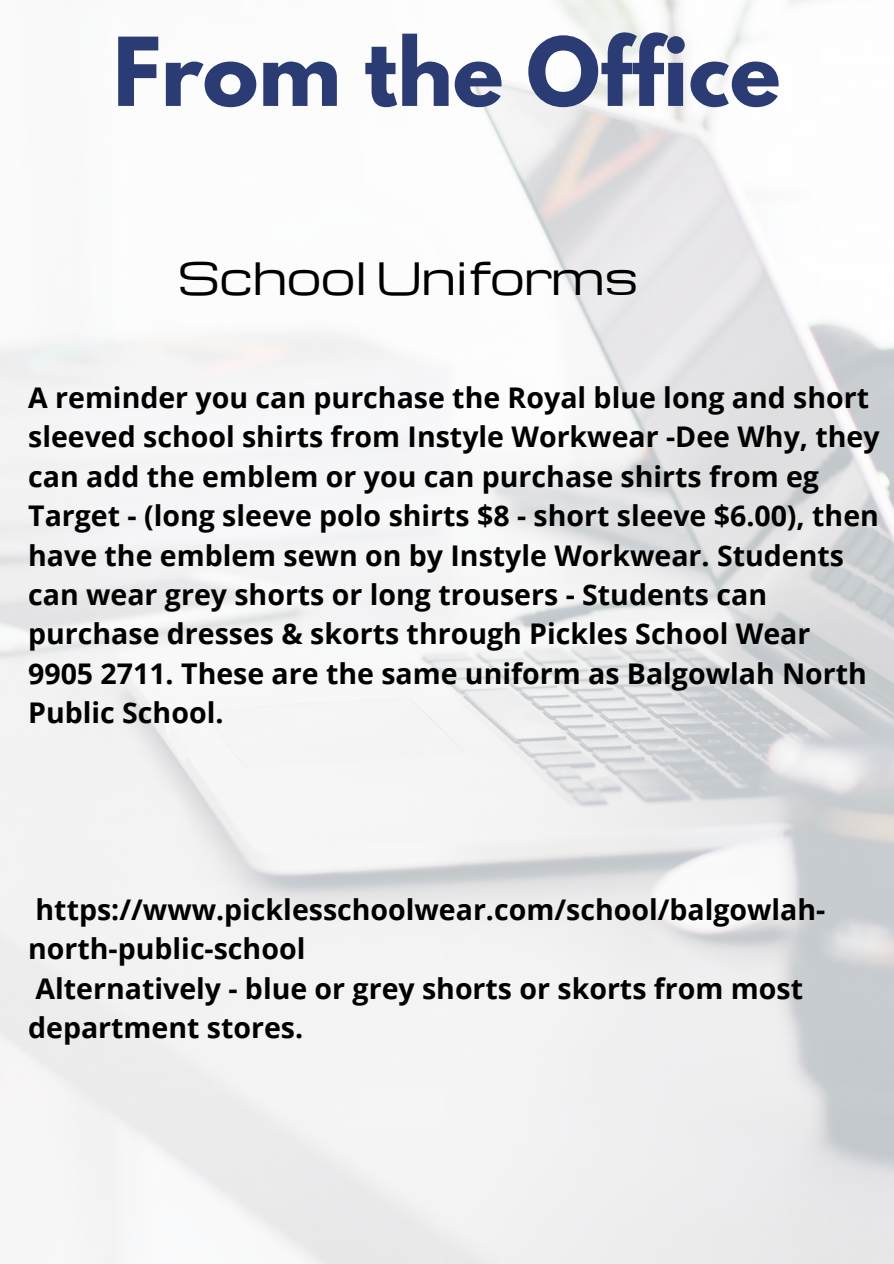
<style>
.page{position:relative;width:894px;height:1264px;background:#fff}
.page>*{position:absolute;margin:0;border:0;box-sizing:border-box;transform-origin:0 0}
.t1{font:700 84px "League Spartan";color:#2b3c75}
.t2{font:43.5px "Michroma";color:#000}
.t3{font:700 28.5px/39.3px "Open Sans";color:#000}
</style>
<div class="page">
<img style="left:0;top:0;width:893px;height:1263px">
<div style="left:517px;top:1239px;width:294px;height:24px;background:#edeced"></div>
<svg style="left:0;top:142px;width:7px;height:390px"></svg>
<p class="t1" style="left:113px;top:30px;width:668px">From the Office</p>
<p class="t2" style="left:178px;top:245px;width:462px">School Uniforms</p>
<p class="t3" style="left:28px;top:377px;width:852px">A reminder you can purchase the Royal blue long and short sleeved school shirts from Instyle Workwear -Dee Why, they can add the emblem or you can purchase shirts from eg Target - (long sleeve polo shirts $8 - short sleeve $6.00), then have the emblem sewn on by Instyle Workwear. Students can wear grey shorts or long trousers - Students can purchase dresses &amp; skorts through Pickles School Wear</p>
<h1 class="t3" style="left:28px;top:653px;width:840px">9905 2711. These are the same uniform as Balgowlah North<br>Public School.</h1>
<h2 class="t3" style="left:28px;top:889px;width:798px">https://www.picklesschoolwear.com/school/balgowlah&shy;north-public-school</h2>
<p class="t3" style="left:28px;top:968px;width:776px">Alternatively - blue or grey shorts or skorts from most department stores.</p>
</div>
